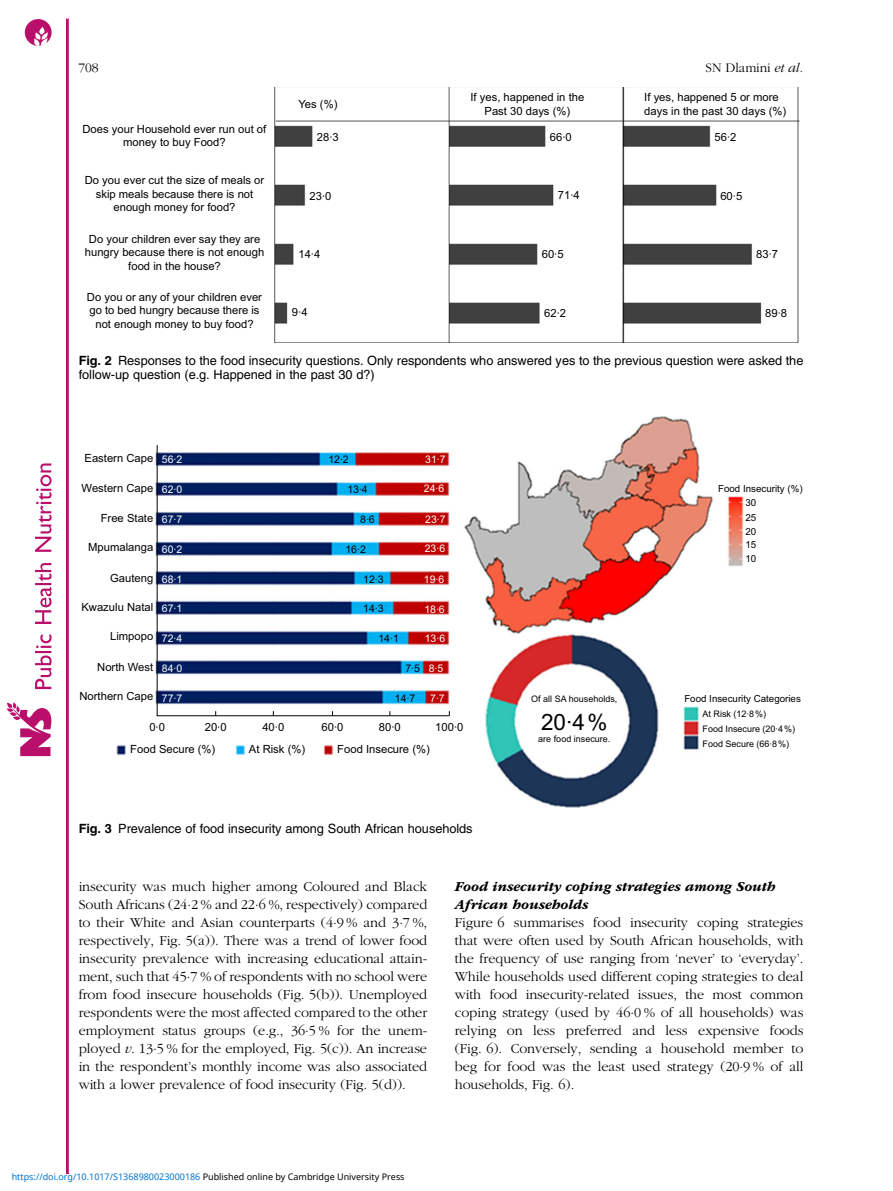
<style>
.page{position:relative;width:893px;height:1191px;background:#fff}
.page>*{position:absolute;margin:0;border:0;box-sizing:border-box;transform-origin:0 0}
.t1{font:22.5px "Arial";color:#000}
.t2{font:14.25px/18px "Adv OT777 cf 4 fb";color:#000;text-align:justify}
.t3{font:14.25px/18px "Adv OT0 ecd 02 fa.BI";color:#000}
.t4{font:13.5px "Adv OT777 cf 4 fb";color:#000}
.t5{font:12.75px/14.2px "Adv OT82 c 4 f 4 c 4";color:#000}
.t6{font:11.25px/13.5px "Arial";color:#000;text-align:center}
.t7{font:10.5px "Arial";color:#fff}
.t8{font:10.5px "Arial";color:#000}
.t9{font:9.75px/14.1px "Arial";color:#000;text-align:justify}
.t10{font:9px/14.5px "Arial";color:#000}
.t11{font:9px "Noto Sans";color:#0172cf}
.s1{font-family:"Adv OT4 e 1564 e 8.I"}
.s2{font-family:"Adv O Tf 3919 c 9 c.B"}
.s3{font-style:inherit}
.s4{color:#000}
</style>
<div class="page">
<div style="left:66px;top:19px;width:2px;height:1154px;border:1px solid #ba0e6b"></div>
<svg style="left:6px;top:702px;width:45px;height:54px"></svg>
<svg style="left:35px;top:463px;width:17px;height:226px"></svg>
<svg style="left:25px;top:19px;width:27px;height:27px"></svg>
<img style="left:274px;top:87px;width:526px;height:255px">
<img style="left:117px;top:416px;width:626px;height:391px">
<svg style="left:156px;top:444px;width:294px;height:272px"></svg>
<p class="t4" style="left:78px;top:63px;width:22px">708</p>
<p class="t4" style="left:705px;top:63px;width:99px">SN Dlamini <span class="s1">et al.</span></p>
<p class="t6" style="left:82px;top:123px;width:185px">Does your Household ever run out of money to buy Food?</p>
<p class="t6" style="left:85px;top:174px;width:181px">Do you ever cut the size of meals or skip meals because there is not enough money for food?</p>
<p class="t6" style="left:85px;top:233px;width:181px">Do your children ever say they are hungry because there is not enough food in the house?</p>
<p class="t6" style="left:87px;top:291px;width:177px">Do you or any of your children ever go to bed hungry because there is not enough money to buy food?</p>
<p class="t6" style="left:298px;top:98px;width:40px">Yes (%)</p>
<p class="t6" style="left:317px;top:131px;width:23px">28∙3</p>
<p class="t6" style="left:309px;top:190px;width:23px">23∙0</p>
<p class="t6" style="left:298px;top:248px;width:23px">14∙4</p>
<p class="t6" style="left:292px;top:307px;width:17px">9∙4</p>
<p class="t6" style="left:470px;top:92px;width:115px">If yes, happened in the<br>Past 30 days (%)</p>
<p class="t6" style="left:644px;top:92px;width:143px;text-align:left">If yes, happened 5 or more days in the past 30 days (%)</p>
<p class="t6" style="left:550px;top:131px;width:23px">66∙0</p>
<p class="t6" style="left:714px;top:131px;width:23px">56∙2</p>
<p class="t6" style="left:558px;top:190px;width:23px">71∙4</p>
<p class="t6" style="left:542px;top:248px;width:23px">60∙5</p>
<p class="t6" style="left:720px;top:190px;width:23px">60∙5</p>
<p class="t6" style="left:756px;top:248px;width:23px">83∙7</p>
<p class="t6" style="left:544px;top:307px;width:23px">62∙2</p>
<p class="t6" style="left:765px;top:307px;width:23px">89∙8</p>
<p class="t5" style="left:79px;top:354px;width:726px"><span class="s2">Fig. 2</span> Responses to the food insecurity questions. Only respondents who answered yes to the previous question were asked the follow-up question (e.g. Happened in the past 30 d?)</p>
<p class="t6" style="left:85px;top:452px;width:99px">Eastern Cape <sub>56∙2</sub></p>
<p class="t7" style="left:162px;top:486px;width:22px">62∙0</p>
<p class="t7" style="left:162px;top:515px;width:22px">67∙7</p>
<p class="t7" style="left:162px;top:545px;width:22px">60∙2</p>
<p class="t7" style="left:162px;top:575px;width:22px">68∙1</p>
<p class="t7" style="left:162px;top:604px;width:22px">67∙1</p>
<p class="t7" style="left:162px;top:634px;width:22px">72∙4</p>
<p class="t7" style="left:162px;top:664px;width:22px">84∙0</p>
<p class="t7" style="left:162px;top:694px;width:22px">77∙7</p>
<p class="t8" style="left:328px;top:456px;width:22px">12∙2</p>
<p class="t7" style="left:425px;top:456px;width:22px">31∙7</p>
<p class="t7" style="left:424px;top:485px;width:22px">24∙6</p>
<p class="t7" style="left:425px;top:515px;width:22px">23∙7</p>
<p class="t7" style="left:425px;top:544px;width:22px">23∙6</p>
<p class="t7" style="left:424px;top:575px;width:22px">19∙6</p>
<p class="t7" style="left:424px;top:605px;width:22px">18∙6</p>
<p class="t7" style="left:425px;top:634px;width:22px">13∙6</p>
<p class="t7" style="left:429px;top:664px;width:16px">8∙5</p>
<p class="t7" style="left:430px;top:694px;width:16px">7∙7</p>
<p class="t6" style="left:82px;top:483px;width:73px">Western Cape</p>
<p class="t6" style="left:101px;top:512px;width:54px">Free State</p>
<p class="t6" style="left:88px;top:541px;width:67px">Mpumalanga</p>
<p class="t6" style="left:110px;top:572px;width:45px">Gauteng</p>
<p class="t6" style="left:81px;top:601px;width:73px">Kwazulu Natal</p>
<p class="t6" style="left:110px;top:630px;width:45px">Limpopo</p>
<p class="t6" style="left:97px;top:661px;width:58px">North West</p>
<p class="t6" style="left:80px;top:690px;width:75px">Northern Cape</p>
<p class="t6" style="left:130px;top:717px;width:87px;line-height:21.8px;text-align:left;text-indent:19px">0∙0<br>Food Secure (%)</p>
<p class="t8" style="left:347px;top:486px;width:22px">13∙4</p>
<p class="t8" style="left:360px;top:515px;width:16px">8∙6</p>
<p class="t8" style="left:345px;top:545px;width:22px">16∙2</p>
<p class="t8" style="left:363px;top:575px;width:22px">12∙3</p>
<p class="t8" style="left:363px;top:604px;width:22px">14∙3</p>
<p class="t8" style="left:378px;top:634px;width:22px">14∙1</p>
<p class="t8" style="left:405px;top:664px;width:16px">7∙5</p>
<p class="t8" style="left:395px;top:694px;width:22px">14∙7</p>
<p class="t6" style="left:205px;top:721px;width:23px">20∙0</p>
<p class="t6" style="left:262px;top:721px;width:23px">40∙0</p>
<p class="t6" style="left:322px;top:721px;width:23px">60∙0</p>
<p class="t6" style="left:379px;top:721px;width:23px">80∙0</p>
<p class="t6" style="left:435px;top:721px;width:30px">100∙0</p>
<p class="t6" style="left:249px;top:743px;width:58px">At Risk (%)</p>
<p class="t6" style="left:337px;top:743px;width:94px">Food Insecure (%)</p>
<p class="t5" style="left:79px;top:822px;width:395px"><span class="s2">Fig. 3</span> Prevalence of food insecurity among South African households</p>
<p class="t10" style="left:531px;top:692px;width:88px">Of all SA households,</p>
<p class="t10" style="left:538px;top:732px;width:74px">are food insecure.</p>
<h1 class="t1" style="left:541px;top:713px;width:68px">20∙4%</h1>
<p class="t9" style="left:718px;top:483px;width:86px">Food Insecurity (%)</p>
<p class="t9" style="left:745px;top:496px;width:12px">30<br>25<br>20<br>15<br>10</p>
<p class="t9" style="left:684px;top:692px;width:118px">Food Insecurity Categories</p>
<p class="t10" style="left:702px;top:708px;width:94px">At Risk (12∙8%)<br>Food Insecure (20∙4%)<br>Food Secure (66∙8%)</p>
<p class="t2" style="left:79px;top:878px;width:350px">insecurity was much higher among Coloured and Black South Africans (24·2 % and 22·6 %, respectively) compared to their White and Asian counterparts (4·9 % and 3·7 %, respectively, Fig. 5(a)). There was a trend of lower food insecurity prevalence with increasing educational attain&shy;ment, such that 45·7 % of respondents with no school were from food insecure households (Fig. 5(b)). Unemployed respondents were the most affected compared to the other employment status groups (e.g., 36·5 % for the unem&shy;ployed <span class="s1">v</span>. 13·5 % for the employed, Fig. 5(c)). An increase in the respondent<span class="s3">’</span>s monthly income was also associated with a lower prevalence of food insecurity (Fig. 5(d)).</p>
<p class="t3" style="left:455px;top:878px;width:322px">Food insecurity coping strategies among South<br>African households</p>
<p class="t2" style="left:455px;top:914px;width:350px">Figure 6 summarises food insecurity coping strategies that were often used by South African households, with the frequency of use ranging from <span class="s3">‘</span>never<span class="s3">’</span> to <span class="s3">‘</span>everyday<span class="s3">’</span>.<br>While households used different coping strategies to deal with food insecurity-related issues, the most common coping strategy (used by 46·0 % of all households) was relying on less preferred and less expensive foods (Fig. 6). Conversely, sending a household member to beg for food was the least used strategy (20·9 % of all households, Fig. 6).</p>
<p class="t11" style="left:12px;top:1170px;width:394px">https://doi.org/10.1017/S1368980023000186 <span class="s4">Published online by Cambridge University Press</span></p>
</div>
